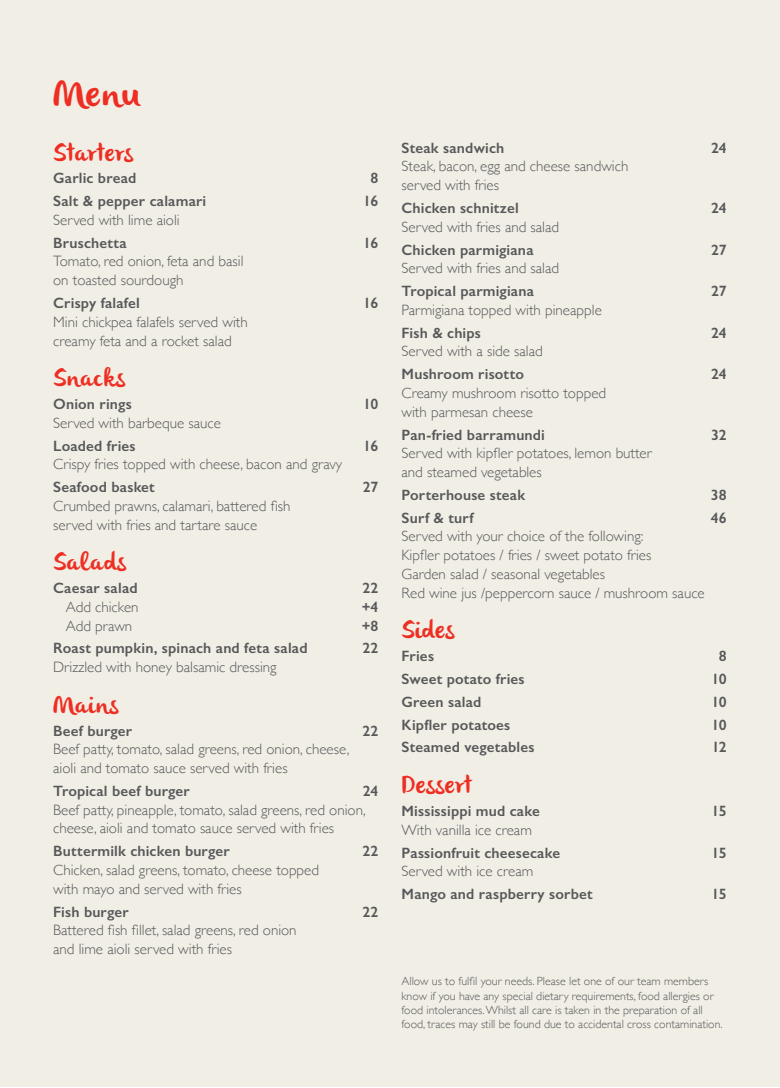
<style>
.page{position:relative;width:780px;height:1088px;background:#fff}
.page>*{position:absolute;margin:0;border:0;box-sizing:border-box;transform-origin:0 0}
.t1{font:37.5px "Olivier";color:#ee2e22}
.t2{font:25px "Olivier";letter-spacing:.025em;color:#ee2e22}
.t3{font:300 15px/18.8px "Gill Sans";color:#57585a}
.t4{font:600 15px "Gill Sans";letter-spacing:.015em;color:#57585a}
.t5{font:300 11.88px/14.4px "Gill Sans";color:#57585a}
</style>
<div class="page">
<div style="left:0;top:0;width:780px;height:1087px;background:#f1eee5"></div>
<h1 class="t1" style="left:53px;top:73px;width:89px">Menu</h1>
<h2 class="t2" style="left:53px;top:138px;width:82px">Starters</h2>
<p class="t4" style="left:53px;top:169px;width:85px">Garlic bread</p>
<p class="t4" style="left:370px;top:169px;width:9px">8</p>
<p class="t4" style="left:53px;top:192px;width:155px">Salt &amp; pepper calamari</p>
<p class="t4" style="left:363px;top:192px;width:17px">16</p>
<p class="t3" style="left:53px;top:210px;width:128px">Served with lime aioli</p>
<p class="t4" style="left:53px;top:234px;width:75px">Bruschetta</p>
<p class="t4" style="left:363px;top:234px;width:17px">16</p>
<p class="t3" style="left:53px;top:251px;width:192px">Tomato, red onion, feta and basil on toasted sourdough</p>
<p class="t4" style="left:53px;top:294px;width:88px">Crispy falafel</p>
<p class="t4" style="left:363px;top:294px;width:17px">16</p>
<p class="t3" style="left:53px;top:312px;width:196px">Mini chickpea falafels served with creamy feta and a rocket salad</p>
<h2 class="t2" style="left:53px;top:364px;width:74px">Snacks</h2>
<p class="t4" style="left:53px;top:395px;width:80px">Onion rings</p>
<p class="t4" style="left:363px;top:395px;width:17px">10</p>
<p class="t3" style="left:53px;top:413px;width:169px">Served with barbeque sauce</p>
<p class="t4" style="left:53px;top:436px;width:84px">Loaded fries</p>
<p class="t4" style="left:363px;top:436px;width:17px">16</p>
<p class="t3" style="left:53px;top:454px;width:290px">Crispy fries topped with cheese, bacon and gravy</p>
<p class="t4" style="left:53px;top:478px;width:103px">Seafood basket</p>
<p class="t4" style="left:363px;top:478px;width:17px">27</p>
<p class="t3" style="left:53px;top:496px;width:239px">Crumbed prawns, calamari, battered fish served with fries and tartare sauce</p>
<h2 class="t2" style="left:53px;top:548px;width:75px">Salads</h2>
<p class="t4" style="left:53px;top:579px;width:86px">Caesar salad</p>
<p class="t4" style="left:362px;top:579px;width:18px">22</p>
<p class="t3" style="left:66px;top:597px;width:74px">Add chicken</p>
<p class="t4" style="left:362px;top:598px;width:18px">+4</p>
<p class="t3" style="left:66px;top:616px;width:68px">Add prawn</p>
<p class="t4" style="left:362px;top:616px;width:18px">+8</p>
<p class="t4" style="left:53px;top:639px;width:256px">Roast pumpkin, spinach and feta salad</p>
<p class="t4" style="left:362px;top:639px;width:18px">22</p>
<p class="t3" style="left:53px;top:657px;width:225px">Drizzled with honey balsamic dressing</p>
<h2 class="t2" style="left:53px;top:690px;width:67px">Mains</h2>
<p class="t4" style="left:53px;top:721px;width:80px">Beef burger</p>
<p class="t4" style="left:362px;top:721px;width:18px">22</p>
<p class="t3" style="left:53px;top:739px;width:298px">Beef patty, tomato, salad greens, red onion, cheese, aioli and tomato sauce served with fries</p>
<p class="t4" style="left:53px;top:782px;width:138px">Tropical beef burger</p>
<p class="t4" style="left:362px;top:782px;width:17px">24</p>
<p class="t3" style="left:53px;top:800px;width:314px">Beef patty, pineapple, tomato, salad greens, red onion, cheese, aioli and tomato sauce served with fries</p>
<p class="t4" style="left:53px;top:842px;width:178px">Buttermilk chicken burger</p>
<p class="t4" style="left:362px;top:842px;width:18px">22</p>
<p class="t3" style="left:53px;top:860px;width:267px">Chicken, salad greens, tomato, cheese topped with mayo and served with fries</p>
<p class="t4" style="left:53px;top:902px;width:77px">Fish burger</p>
<p class="t4" style="left:362px;top:902px;width:18px">22</p>
<p class="t3" style="left:53px;top:920px;width:245px">Battered fish fillet, salad greens, red onion and lime aioli served with fries</p>
<p class="t4" style="left:401px;top:138px;width:104px">Steak sandwich</p>
<p class="t4" style="left:711px;top:138px;width:17px">24</p>
<p class="t3" style="left:401px;top:156px;width:228px">Steak, bacon, egg and cheese sandwich served with fries</p>
<p class="t4" style="left:401px;top:199px;width:119px">Chicken schnitzel</p>
<p class="t4" style="left:711px;top:199px;width:17px">24</p>
<p class="t3" style="left:401px;top:217px;width:159px">Served with fries and salad</p>
<p class="t4" style="left:401px;top:240px;width:133px">Chicken parmigiana</p>
<p class="t4" style="left:711px;top:240px;width:17px">27</p>
<p class="t3" style="left:401px;top:258px;width:159px">Served with fries and salad</p>
<p class="t4" style="left:401px;top:282px;width:134px">Tropical parmigiana</p>
<p class="t4" style="left:711px;top:282px;width:17px">27</p>
<p class="t3" style="left:401px;top:300px;width:202px">Parmigiana topped with pineapple</p>
<p class="t4" style="left:401px;top:323px;width:81px">Fish &amp; chips</p>
<p class="t4" style="left:711px;top:323px;width:17px">24</p>
<p class="t3" style="left:401px;top:341px;width:143px">Served with a side salad</p>
<p class="t4" style="left:401px;top:365px;width:124px">Mushroom risotto</p>
<p class="t4" style="left:711px;top:365px;width:17px">24</p>
<p class="t3" style="left:401px;top:383px;width:206px">Creamy mushroom risotto topped with parmesan cheese</p>
<p class="t4" style="left:401px;top:425px;width:145px">Pan-fried barramundi</p>
<p class="t4" style="left:711px;top:425px;width:17px">32</p>
<p class="t3" style="left:401px;top:443px;width:252px">Served with kipfler potatoes, lemon butter and steamed vegetables</p>
<p class="t4" style="left:401px;top:486px;width:125px">Porterhouse steak</p>
<p class="t4" style="left:710px;top:486px;width:18px">38</p>
<p class="t4" style="left:401px;top:508px;width:73px">Surf &amp; turf</p>
<p class="t4" style="left:710px;top:508px;width:18px">46</p>
<p class="t3" style="left:401px;top:526px;width:305px">Served with your choice of the following:<br>Kipfler potatoes / fries / sweet potato fries<br>Garden salad / seasonal vegetables<br>Red wine jus /peppercorn sauce / mushroom sauce</p>
<h2 class="t2" style="left:401px;top:616px;width:55px">Sides</h2>
<p class="t4" style="left:401px;top:647px;width:34px">Fries</p>
<p class="t4" style="left:718px;top:647px;width:9px">8</p>
<p class="t4" style="left:401px;top:670px;width:125px">Sweet potato fries</p>
<p class="t4" style="left:711px;top:670px;width:17px">10</p>
<p class="t4" style="left:401px;top:693px;width:81px">Green salad</p>
<p class="t4" style="left:711px;top:693px;width:17px">10</p>
<p class="t4" style="left:401px;top:715px;width:110px">Kipfler potatoes</p>
<p class="t4" style="left:711px;top:715px;width:17px">10</p>
<p class="t4" style="left:401px;top:738px;width:134px">Steamed vegetables</p>
<p class="t4" style="left:711px;top:738px;width:17px">12</p>
<h2 class="t2" style="left:401px;top:771px;width:72px">Dessert</h2>
<p class="t4" style="left:401px;top:802px;width:140px">Mississippi mud cake</p>
<p class="t4" style="left:711px;top:802px;width:17px">15</p>
<p class="t3" style="left:401px;top:820px;width:132px">With vanilla ice cream</p>
<p class="t4" style="left:401px;top:843px;width:160px">Passionfruit cheesecake</p>
<p class="t4" style="left:711px;top:843px;width:17px">15</p>
<p class="t3" style="left:401px;top:861px;width:133px">Served with ice cream</p>
<p class="t4" style="left:401px;top:885px;width:192px">Mango and raspberry sorbet</p>
<p class="t4" style="left:711px;top:885px;width:17px">15</p>
<p class="t5" style="left:401px;top:973px;width:322px">Allow us to fulfil your needs. Please let one of our team members know if you have any special dietary requirements, food allergies or food intolerances. Whilst all care is taken in the preparation of all food, traces may still be found due to accidental cross contamination.</p>
</div>
